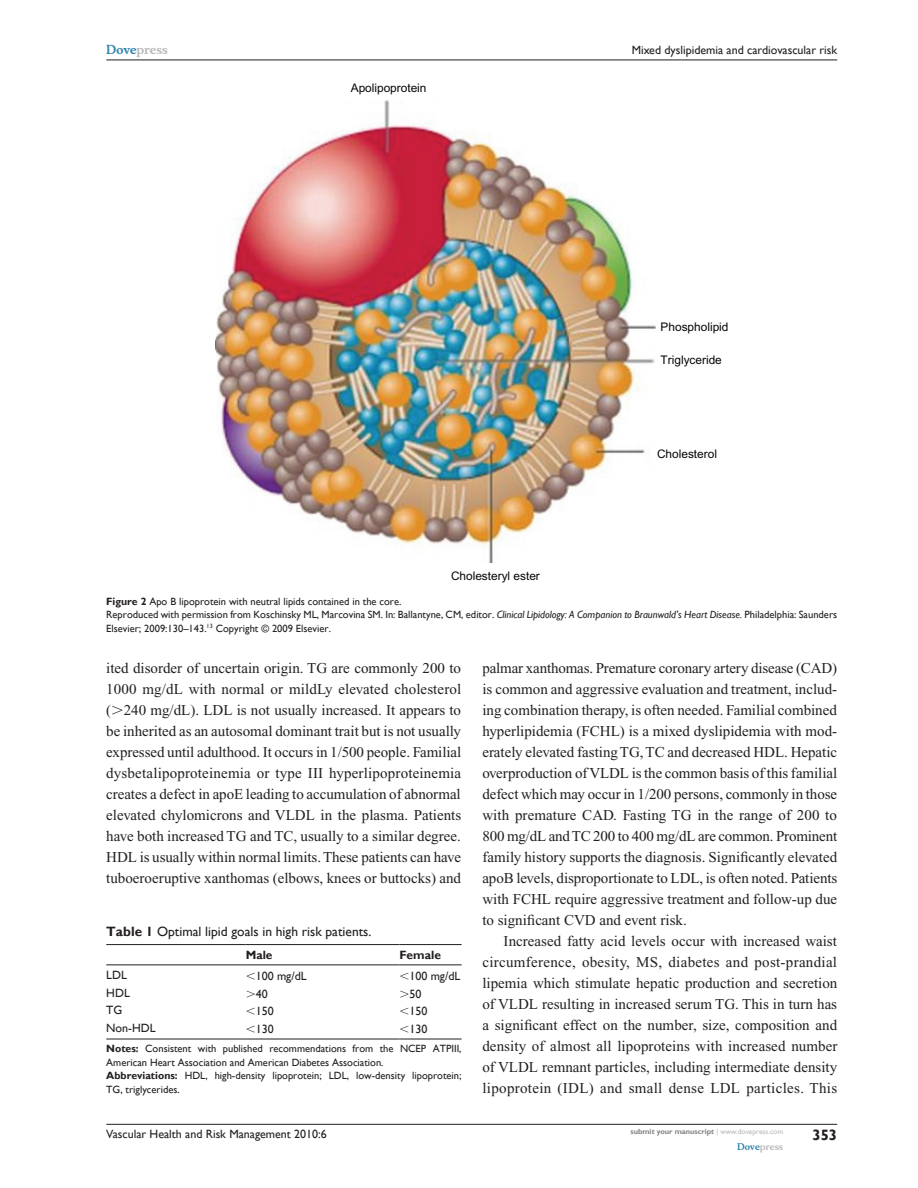
<style>
.page{position:relative;width:918px;height:1188px;background:#fff}
.page>*{position:absolute;margin:0;border:0;box-sizing:border-box;transform-origin:0 0}
.t1{font:15px/21px "Times New Roman";color:#231f20;text-align:justify}
.t2{font:700 15px "Gill Sans";color:#231f20}
.t3{font:13.5px "Gill Sans";color:#231f20}
.t4{font:12px "Gill Sans";color:#231f20}
.t5{font:700 12px "Gill Sans";color:#231f20}
.t6{font:700 12px "Musee";color:#b8b9bc}
.t7{font:11.85px "Arial";color:#040503}
.t8{font:10.5px/13.5px "Gill Sans";color:#231f20}
.t9{font:700 9px "Musee";color:#b8b9bc}
.t10{font:700 7.5px "Gill Sans";color:#808285}
.s1{color:#3485ae}
.s2{font-weight:700}
.s3{font-style:italic}
.s4{font-family:"Mathematical Pi One"}
.s5{font-weight:400;color:#b8b9bc}
</style>
<div class="page">
<hr style="left:106px;top:1124px;width:731px;height:1px;background:#231f20">
<hr style="left:106px;top:60px;width:731px;height:1px;background:#231f20">
<img style="left:215px;top:100px;width:440px;height:462px">
<hr style="left:106px;top:944px;width:140px;height:1px;background:#231f20">
<hr style="left:246px;top:944px;width:153px;height:1px;background:#231f20">
<hr style="left:399px;top:944px;width:63px;height:1px;background:#231f20">
<hr style="left:106px;top:964px;width:140px;height:1px;background:#231f20">
<hr style="left:246px;top:964px;width:153px;height:1px;background:#231f20">
<hr style="left:399px;top:964px;width:63px;height:1px;background:#231f20">
<hr style="left:106px;top:1039px;width:140px;height:1px;background:#231f20">
<hr style="left:246px;top:1039px;width:153px;height:1px;background:#231f20">
<hr style="left:399px;top:1039px;width:63px;height:1px;background:#231f20">
<p class="t6" style="left:106px;top:43px;width:63px"><span class="s1">Dove</span>press</p>
<p class="t7" style="left:351px;top:81px;width:77px">Apolipoprotein</p>
<p class="t7" style="left:451px;top:569px;width:90px">Cholesteryl ester</p>
<p class="t4" style="left:632px;top:43px;width:207px">Mixed dyslipidemia and cardiovascular risk</p>
<p class="t7" style="left:661px;top:320px;width:69px">Phospholipid</p>
<p class="t7" style="left:661px;top:353px;width:63px">Triglyceride</p>
<p class="t7" style="left:657px;top:447px;width:61px">Cholesterol</p>
<p class="t8" style="left:106px;top:594px;width:732px"><span class="s2">Figure 2</span> Apo B lipoprotein with neutral lipids contained in the core.<br>Reproduced with permission from Koschinsky ML, Marcovina SM. In: Ballantyne, CM, editor. <span class="s3">Clinical Lipidology: A Companion to Braunwald’s Heart Disease.</span> Philadelphia: Saunders<br>Elsevier; 2009:130–143.<sup>13</sup> Copyright © 2009 Elsevier.</p>
<p class="t1" style="left:106px;top:657px;width:357px">ited disorder of uncertain origin. TG are commonly 200 to 1000 mg/dL with normal or mildLy elevated cholesterol (<span class="s4">.</span>240 mg/dL). LDL is not usually increased. It appears to be inherited as an autosomal dominant trait but is not usually expressed until adulthood. It occurs in 1/500 people. Familial dysbetalipoproteinemia or type III hyperlipoproteinemia creates a defect in apoE leading to accumulation of abnormal elevated chylomicrons and VLDL in the plasma. Patients have both increased TG and TC, usually to a similar degree.<br>HDL is usually within normal limits. These patients can have tuboeroeruptive xanthomas (elbows, knees or buttocks) and</p>
<p class="t1" style="left:482px;top:657px;width:356px">palmar xanthomas. Premature coronary artery disease (CAD) is common and aggressive evaluation and treatment, includ&shy;ing combination therapy, is often needed. Familial combined hyperlipidemia (FCHL) is a mixed dyslipidemia with mod&shy;erately elevated fasting TG, TC and decreased HDL. Hepatic overproduction of VLDL is the common basis of this familial defect which may occur in 1/200 persons, commonly in those with premature CAD. Fasting TG in the range of 200 to 800 mg/dL and TC 200 to 400 mg/dL are common. Prominent family history supports the diagnosis. Significantly elevated apoB levels, disproportionate to LDL, is often noted. Patients with FCHL require aggressive treatment and follow-up due to significant CVD and event risk.</p>
<p class="t1" style="left:482px;top:930px;width:357px;text-indent:21px">Increased fatty acid levels occur with increased waist circumference, obesity, MS, diabetes and post-prandial lipemia which stimulate hepatic production and secretion of VLDL resulting in increased serum TG. This in turn has a significant effect on the number, size, composition and density of almost all lipoproteins with increased number of VLDL remnant particles, including intermediate density lipoprotein (IDL) and small dense LDL particles. This</p>
<p class="t3" style="left:106px;top:923px;width:267px"><span class="s2">Table 1</span> Optimal lipid goals in high risk patients.</p>
<p class="t5" style="left:246px;top:948px;width:28px">Male</p>
<p class="t5" style="left:399px;top:948px;width:43px">Female</p>
<p class="t4" style="left:106px;top:968px;width:22px">LDL</p>
<p class="t4" style="left:246px;top:969px;width:63px"><span class="s4">,</span>100 mg/dL</p>
<p class="t4" style="left:399px;top:969px;width:63px"><span class="s4">,</span>100 mg/dL</p>
<p class="t4" style="left:106px;top:986px;width:25px">HDL</p>
<p class="t4" style="left:246px;top:987px;width:23px"><span class="s4">.</span>40</p>
<p class="t4" style="left:399px;top:987px;width:23px"><span class="s4">.</span>50</p>
<p class="t4" style="left:106px;top:1003px;width:18px">TG</p>
<p class="t4" style="left:246px;top:1004px;width:29px"><span class="s4">,</span>150</p>
<p class="t4" style="left:399px;top:1004px;width:29px"><span class="s4">,</span>150</p>
<p class="t4" style="left:106px;top:1021px;width:51px">Non-HDL</p>
<p class="t4" style="left:246px;top:1022px;width:29px"><span class="s4">,</span>130</p>
<p class="t4" style="left:399px;top:1022px;width:29px"><span class="s4">,</span>130</p>
<p class="t8" style="left:106px;top:1042px;width:357px"><span class="s2">Notes:</span> Consistent with published recommendations from the NCEP ATPIII, American Heart Association and American Diabetes Association.<br><span class="s2">Abbreviations:</span> HDL, high-density lipoprotein; LDL, low-density lipoprotein; TG, triglycerides.</p>
<p class="t4" style="left:106px;top:1127px;width:222px">Vascular Health and Risk Management 2010:6</p>
<p class="t10" style="left:631px;top:1127px;width:154px">submit your manuscript <span class="s5">| www.dovepress.com</span></p>
<p class="t9" style="left:737px;top:1141px;width:48px"><span class="s1">Dove</span>press</p>
<p class="t2" style="left:812px;top:1126px;width:26px">353</p>
</div>
